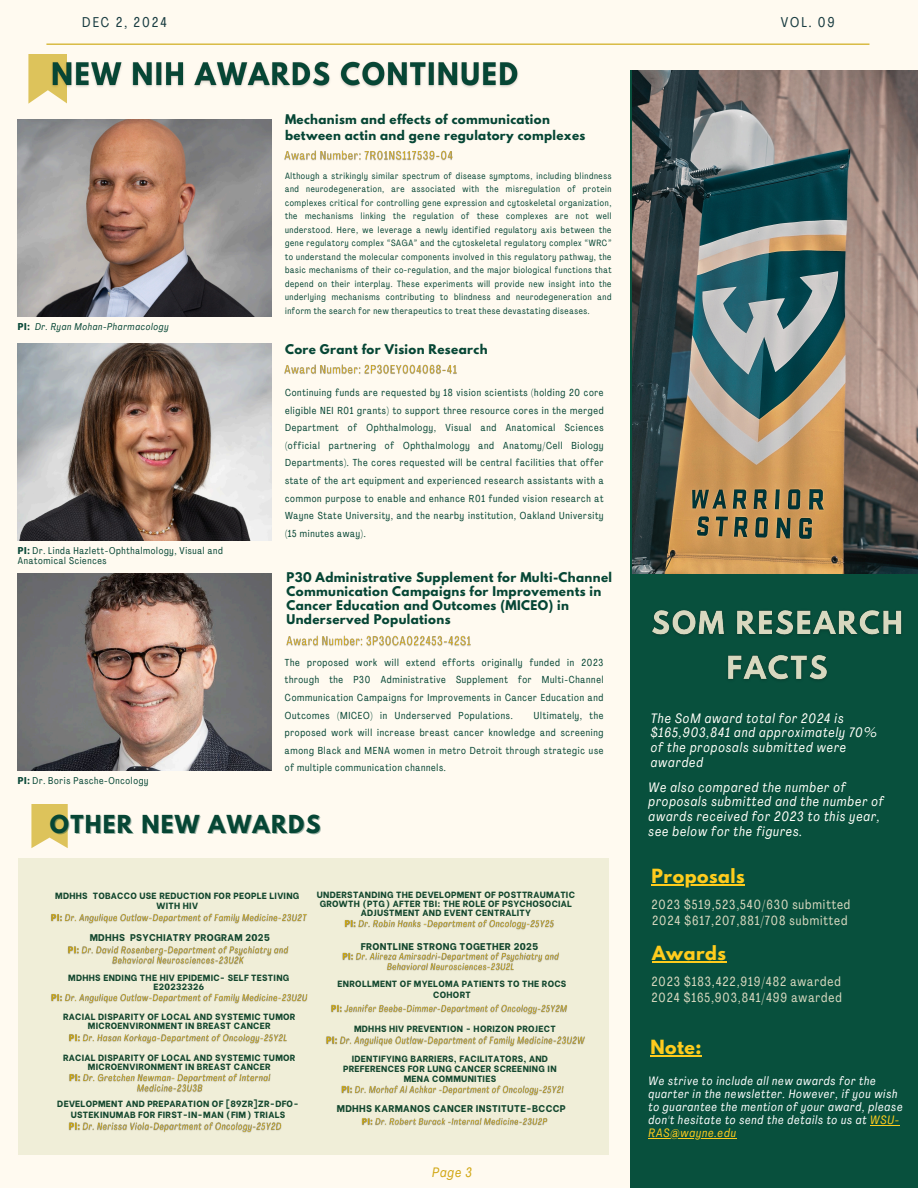
<style>
.page{position:relative;width:918px;height:1188px;background:#fffaf0}
.page>*{position:absolute;margin:0;border:0;box-sizing:border-box;transform-origin:0 0}
.t1{font:700 22.05px "League Spartan";letter-spacing:.06em;color:#064635}
.t2{font:700 17.25px "League Spartan";letter-spacing:.03em;color:#ffcc1d}
.t3{font:13.95px "Agrandir Tight";letter-spacing:.14em;color:#193c41}
.t4{font:italic 13.5px/14.5px "Agrandir Tight";letter-spacing:.07em;color:#fffff9}
.t5{font:italic 13.5px "Agrandir Tight";color:#d1a714}
.t6{font:13.05px "Agrandir Tight";letter-spacing:.07em;color:#d8d8bf}
.t7{font:italic 12px/13px "Agrandir Tight";letter-spacing:.07em;color:#fff}
.t8{font:italic 12px "Agrandir Tight";letter-spacing:.07em;color:#ffcc1d}
.t9{font:700 11.85px/14px "League Spartan";letter-spacing:.03em;color:#064635}
.t10{font:10.05px/17.5px "Agrandir Tight";letter-spacing:.07em;color:#064635;text-align:justify}
.t11{font:800 9.75px "Be Vietnam";letter-spacing:.03em;color:#13472e}
.t12{font:9.75px/10.5px "Agrandir Tight";letter-spacing:.07em;color:#064635}
.t13{font:italic 9.75px "Agrandir Tight";letter-spacing:.07em;color:#064635}
.t14{font:700 9.75px "Agrandir Tight";color:#064635}
.t15{font:9px/13.5px "Agrandir Tight";letter-spacing:.07em;color:#064635;text-align:justify}
.t16{font:800 9px/9px "Be Vietnam";letter-spacing:.03em;color:#13472e;text-align:center}
.s1{font-weight:700}
.s2{color:#ffcc1d}
</style>
<div class="page">
<div style="left:631px;top:70px;width:287px;height:1118px;background:#08503d"></div>
<hr style="left:46px;top:44px;width:823px;height:1px;background:#cba50b">
<img style="left:632px;top:70px;width:286px;height:504px">
<img style="left:652px;top:610px;width:250px;height:70px">
<hr style="left:652px;top:884px;width:93px;height:1px;background:#ffcc1d">
<hr style="left:652px;top:962px;width:75px;height:1px;background:#ffcc1d">
<hr style="left:650px;top:1055px;width:52px;height:2px;background:#ffcc1d">
<hr style="left:870px;top:1125px;width:30px;height:1px;background:#ffcc1d">
<hr style="left:649px;top:1138px;width:88px;height:1px;background:#ffcc1d">
<img style="left:18px;top:119px;width:253px;height:197px">
<svg style="left:28px;top:54px;width:39px;height:50px"></svg>
<img style="left:284px;top:150px;width:169px;height:11px">
<img style="left:48px;top:57px;width:470px;height:38px">
<img style="left:18px;top:343px;width:253px;height:197px">
<img style="left:284px;top:364px;width:173px;height:10px">
<div style="left:18px;top:858px;width:591px;height:296px;background:#f0eed8"></div>
<img style="left:67px;top:946px;width:222px;height:19px">
<img style="left:342px;top:952px;width:217px;height:19px">
<svg style="left:31px;top:804px;width:37px;height:44px;background:#e1ca6e"></svg>
<img style="left:51px;top:913px;width:256px;height:11px">
<img style="left:326px;top:1036px;width:259px;height:11px">
<img style="left:344px;top:919px;width:210px;height:11px">
<img style="left:331px;top:1004px;width:236px;height:11px">
<img style="left:361px;top:1118px;width:187px;height:8px">
<img style="left:341px;top:1085px;width:223px;height:11px">
<img style="left:68px;top:1122px;width:214px;height:11px">
<img style="left:51px;top:993px;width:257px;height:11px">
<img style="left:68px;top:1034px;width:219px;height:10px">
<img style="left:69px;top:1073px;width:202px;height:20px">
<img style="left:18px;top:574px;width:253px;height:197px">
<img style="left:286px;top:635px;width:185px;height:12px">
<h5 class="t3" style="left:82px;top:17px;width:86px">DEC 2, 2024</h5>
<h3 class="t3" style="left:781px;top:17px;width:55px">VOL. 09</h3>
<h2 class="t14" style="left:18px;top:323px;width:13px">PI:</h2>
<p class="t13" style="left:35px;top:323px;width:135px">Dr. Ryan Mohan-Pharmacology</p>
<p class="t12" style="left:18px;top:546px;width:206px"><span class="s1">PI:</span> Dr. Linda Hazlett-Ophthalmology, Visual and<br>Anatomical Sciences</p>
<p class="t12" style="left:18px;top:776px;width:132px"><span class="s1">PI:</span> Dr. Boris Pasche-Oncology</p>
<p class="t9" style="left:285px;top:113px;width:302px;line-height:15.8px">Mechanism and effects of communication between actin and gene regulatory complexes</p>
<p class="t15" style="left:285px;top:170px;width:328px">Although a strikingly similar spectrum of disease symptoms, including blindness and neurodegeneration, are associated with the misregulation of protein complexes critical for controlling gene expression and cytoskeletal organization, the mechanisms linking the regulation of these complexes are not well understood. Here, we leverage a newly identified regulatory axis between the gene regulatory complex “SAGA” and the cytoskeletal regulatory complex “WRC” to understand the molecular components involved in this regulatory pathway, the basic mechanisms of their co-regulation, and the major biological functions that depend on their interplay. These experiments will provide new insight into the underlying mechanisms contributing to blindness and neurodegeneration and inform the search for new therapeutics to treat these devastating diseases.</p>
<p class="t9" style="left:285px;top:343px;width:204px">Core Grant for Vision Research</p>
<p class="t10" style="left:285px;top:385px;width:320px">Continuing funds are requested by 18 vision scientists (holding 20 core eligible NEI R01 grants) to support three resource cores in the merged Department of Ophthalmology, Visual and Anatomical Sciences (official partnering of Ophthalmology and Anatomy/Cell Biology Departments). The cores requested will be central facilities that offer state of the art equipment and experienced research assistants with a common purpose to enable and enhance R01 funded vision research at Wayne State University, and the nearby institution, Oakland University (15 minutes away).</p>
<h3 class="t9" style="left:287px;top:572px;width:327px">P30 Administrative Supplement for Multi-Channel Communication Campaigns for Improvements in Cancer Education and Outcomes (MICEO) in Underserved Populations</h3>
<p class="t10" style="left:285px;top:654px;width:320px">The proposed work will extend efforts originally funded in 2023 through the P30 Administrative Supplement for Multi-Channel Communication Campaigns for Improvements in Cancer Education and Outcomes (MICEO) in Underserved Populations.</p>
<p class="t10" style="left:285px;top:707px;width:320px;text-indent:249px">Ultimately, the proposed work will increase breast cancer knowledge and screening among Black and MENA women in metro Detroit through strategic use of multiple communication channels.</p>
<p class="t1" style="left:50px;top:813px;width:272px">OTHER NEW AWARDS</p>
<p class="t16" style="left:55px;top:890px;width:246px;line-height:10.5px">MDHHS TOBACCO USE REDUCTION FOR PEOPLE LIVING<br>WITH HIV</p>
<p class="t16" style="left:317px;top:890px;width:260px">UNDERSTANDING THE DEVELOPMENT OF POSTTRAUMATIC<br>GROWTH (PTG) AFTER TBI: THE ROLE OF PSYCHOSOCIAL<br>ADJUSTMENT AND EVENT CENTRALITY</p>
<p class="t11" style="left:90px;top:929px;width:182px">MDHHS PSYCHIATRY PROGRAM 2025</p>
<p class="t11" style="left:361px;top:938px;width:179px">FRONTLINE STRONG TOGETHER 2025</p>
<p class="t16" style="left:68px;top:973px;width:223px">MDHHS ENDING THE HIV EPIDEMIC- SELF TESTING<br>E20232326</p>
<h3 class="t16" style="left:63px;top:1012px;width:234px">RACIAL DISPARITY OF LOCAL AND SYSTEMIC TUMOR<br>MICROENVIRONMENT IN BREAST CANCER</h3>
<p class="t16" style="left:63px;top:1052px;width:234px">RACIAL DISPARITY OF LOCAL AND SYSTEMIC TUMOR<br>MICROENVIRONMENT IN BREAST CANCER</p>
<h5 class="t16" style="left:338px;top:978px;width:230px;line-height:10.5px">ENROLLMENT OF MYELOMA PATIENTS TO THE ROCS<br>COHORT</h5>
<p class="t16" style="left:354px;top:1023px;width:203px">MDHHS HIV PREVENTION - HORIZON PROJECT</p>
<h5 class="t16" style="left:343px;top:1053px;width:215px;line-height:9.8px">IDENTIFYING BARRIERS, FACILITATORS, AND<br>PREFERENCES FOR LUNG CANCER SCREENING IN<br>MENA COMMUNITIES</h5>
<p class="t16" style="left:57px;top:1098px;width:243px;line-height:10.5px">DEVELOPMENT AND PREPARATION OF [89ZR]ZR-DFO-<br>USTEKINUMAB FOR FIRST-IN-MAN (FIM) TRIALS</p>
<p class="t11" style="left:337px;top:1101px;width:230px">MDHHS KARMANOS CANCER INSTITUTE-BCCCP</p>
<h4 class="t5" style="left:432px;top:1167px;width:41px">Page 3</h4>
<p class="t4" style="left:651px;top:712px;width:228px">The SoM award total for 2024 is $165,903,841 and approximately 70% of the proposals submitted were awarded</p>
<p class="t4" style="left:649px;top:781px;width:237px">We also compared the number of proposals submitted and the number of awards received for 2023 to this year, see below for the figures.</p>
<p class="t2" style="left:652px;top:867px;width:95px">Proposals</p>
<h6 class="t6" style="left:652px;top:899px;width:200px">2023 $519,523,540/630 submitted</h6>
<p class="t6" style="left:652px;top:915px;width:197px">2024 $617,207,881/708 submitted</p>
<p class="t2" style="left:652px;top:945px;width:75px">Awards</p>
<p class="t6" style="left:652px;top:976px;width:191px">2023 $183,422,919/482 awarded</p>
<p class="t6" style="left:652px;top:992px;width:192px">2024 $165,903,841/499 awarded</p>
<p class="t2" style="left:650px;top:1038px;width:53px">Note:</p>
<h6 class="t7" style="left:649px;top:1075px;width:256px">We strive to include all new awards for the quarter in the newsletter. However, if you wish to guarantee the mention of your award, please don't hesitate to send the details to us at <span class="s2">WSU-</span></h6>
<p class="t8" style="left:649px;top:1128px;width:89px">RAS@wayne.edu</p>
</div>
